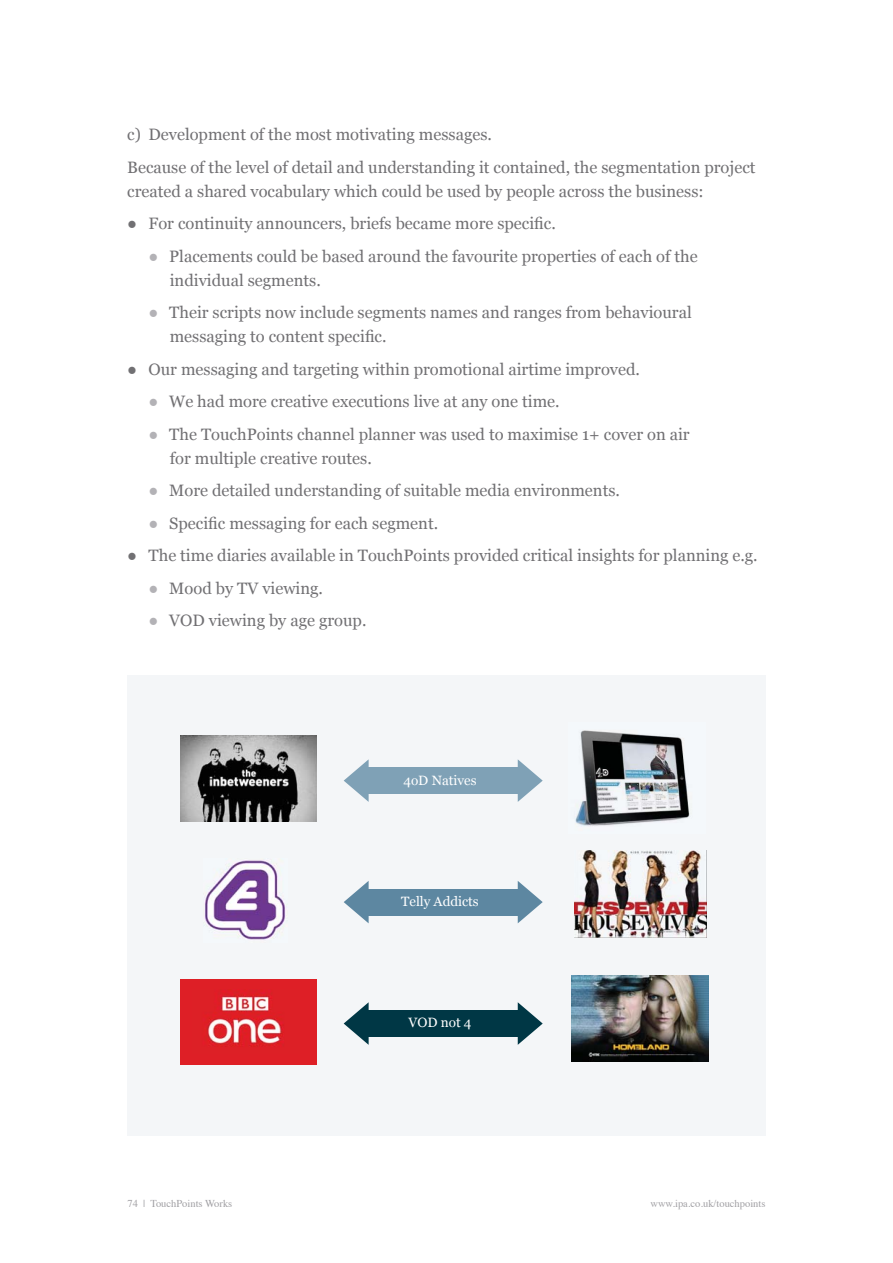
<style>
.page{position:relative;width:893px;height:1263px;background:#fff}
.page>*{position:absolute;margin:0;border:0;box-sizing:border-box;transform-origin:0 0}
.t1{font:16.5px/24px "Georgia";color:#717073}
.t2{font:13.5px "Georgia";color:#fff}
.t3{font:10.5px "Times";color:#a1a0a4}
.s1{color:#b3b2b6}
</style>
<div class="page">
<div style="left:127px;top:675px;width:638px;height:460px;background:#f4f6f8"></div>
<img style="left:575px;top:730px;width:115px;height:96px">
<div style="left:361px;top:768px;width:162px;height:26px;background:#7fa1b6"></div>
<svg style="left:343px;top:760px;width:25px;height:42px"></svg>
<svg style="left:517px;top:759px;width:25px;height:43px"></svg>
<div style="left:361px;top:889px;width:162px;height:26px;background:#5d87a1"></div>
<svg style="left:343px;top:881px;width:25px;height:42px"></svg>
<svg style="left:517px;top:881px;width:25px;height:42px"></svg>
<div style="left:361px;top:1010px;width:162px;height:27px;background:#003745"></div>
<svg style="left:343px;top:1003px;width:25px;height:42px"></svg>
<svg style="left:517px;top:1002px;width:25px;height:43px"></svg>
<img style="left:574px;top:850px;width:132px;height:88px">
<img style="left:571px;top:975px;width:137px;height:86px">
<div style="left:180px;top:979px;width:137px;height:85px;background:#de1f26"></div>
<img style="left:207px;top:991px;width:77px;height:56px">
<img style="left:180px;top:736px;width:137px;height:85px">
<img style="left:204px;top:860px;width:82px;height:80px">
<p class="t1" style="left:127px;top:118px;width:629px;line-height:32.5px">c) Development of the most motivating messages.<br>Because of the level of detail and understanding it contained, the segmentation project</p>
<p class="t1" style="left:127px;top:179px;width:578px">created a shared vocabulary which could be used by people across the business:</p>
<p class="t1" style="left:127px;top:211px;width:430px">● For continuity announcers, briefs became more specific.</p>
<p class="t1" style="left:170px;top:244px;width:529px;text-indent:-21px"><span class="s1">●</span> Placements could be based around the favourite properties of each of the individual segments.</p>
<p class="t1" style="left:170px;top:300px;width:523px;text-indent:-21px"><span class="s1">●</span> Their scripts now include segments names and ranges from behavioural messaging to content specific.</p>
<p class="t1" style="left:127px;top:357px;width:514px">● Our messaging and targeting within promotional airtime improved.</p>
<p class="t1" style="left:148px;top:389px;width:412px"><span class="s1">●</span> We had more creative executions live at any one time.</p>
<p class="t1" style="left:170px;top:422px;width:521px;text-indent:-21px"><span class="s1">●</span> The TouchPoints channel planner was used to maximise 1+ cover on air for multiple creative routes.</p>
<p class="t1" style="left:148px;top:478px;width:473px"><span class="s1">●</span> More detailed understanding of suitable media environments.</p>
<p class="t1" style="left:148px;top:511px;width:291px"><span class="s1">●</span> Specific messaging for each segment.</p>
<p class="t1" style="left:127px;top:543px;width:632px">● The time diaries available in TouchPoints provided critical insights for planning e.g.</p>
<p class="t1" style="left:148px;top:576px;width:176px"><span class="s1">●</span> Mood by TV viewing.</p>
<p class="t1" style="left:148px;top:608px;width:219px"><span class="s1">●</span> VOD viewing by age group.</p>
<p class="t2" style="left:403px;top:772px;width:75px">4oD Natives</p>
<p class="t2" style="left:401px;top:894px;width:79px">Telly Addicts</p>
<p class="t2" style="left:408px;top:1015px;width:65px">VOD not 4</p>
<p class="t3" style="left:127px;top:1199px;width:106px">74 | TouchPoints Works</p>
<p class="t3" style="left:650px;top:1199px;width:117px">www.ipa.co.uk/touchpoints</p>
</div>
